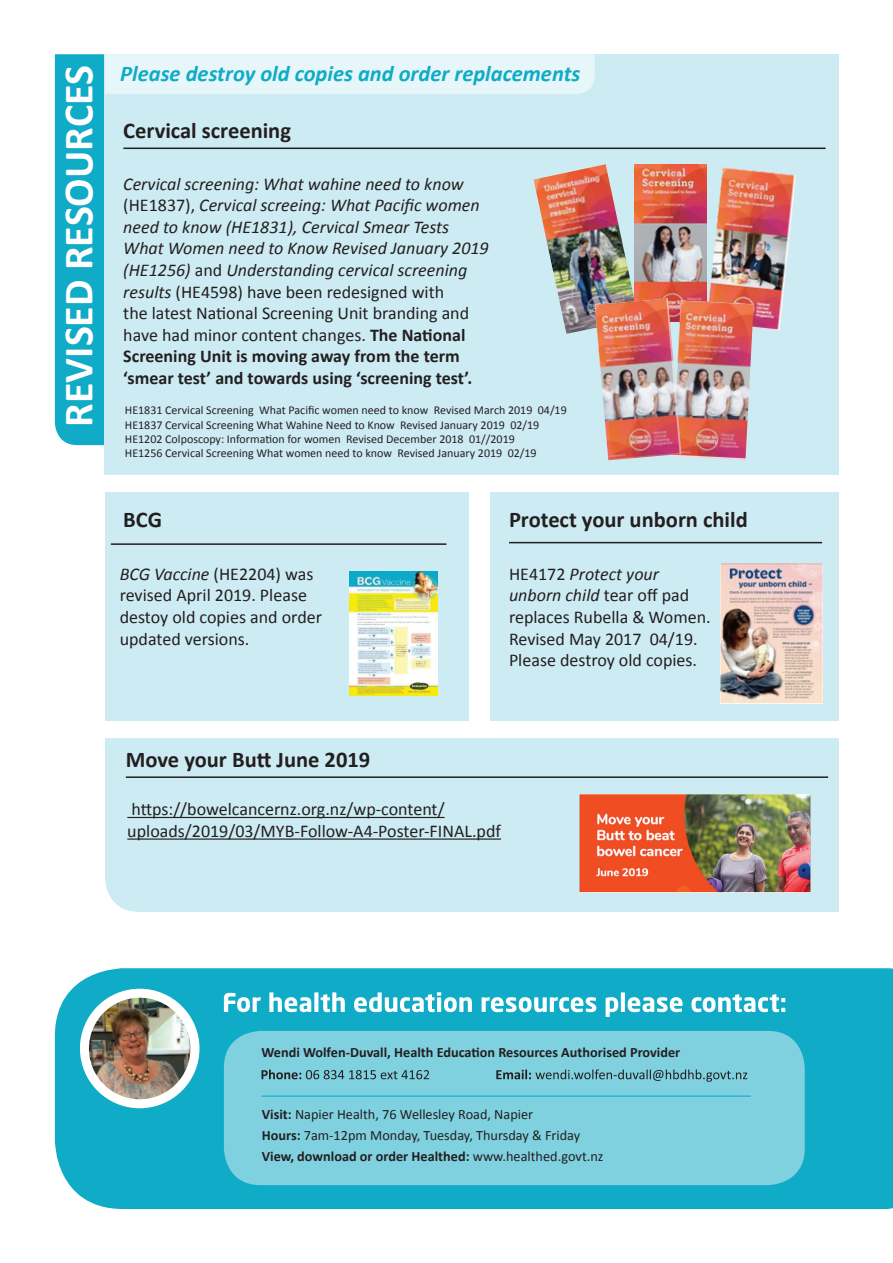
<style>
.page{position:relative;width:893px;height:1263px;background:#fff}
.page>*{position:absolute;margin:0;border:0;box-sizing:border-box;transform-origin:0 0}
.t1{font:700 42px "Calibri";color:#fff}
.t2{font:700 22.5px "Calibri";color:#231f20}
.t3{font:italic 700 22.5px "Calibri";color:#0fabc7}
.t4{font:italic 18px/21.6px "Calibri";color:#231f20}
.t5{font:18px/21.6px "Calibri";color:#231f20}
.t6{font:14.25px/21.3px "Calibri";color:#231f20}
.t7{font:700 14.25px "Calibri";color:#231f20}
.t8{font:12px/14.4px "Calibri";color:#231f20}
.s1{font-style:normal}
.s2{font-weight:700;font-style:normal}
.s3{font-style:italic}
.s4{font-weight:700}
</style>
<div class="page">
<div style="left:105px;top:54px;width:734px;height:421px;background:#cdebf3"></div>
<svg style="left:55px;top:54px;width:540px;height:391px"></svg>
<hr style="left:123px;top:148px;width:703px;height:1px;background:#231f20">
<img style="left:534px;top:164px;width:100px;height:170px">
<img style="left:634px;top:164px;width:72px;height:136px">
<img style="left:706px;top:167px;width:90px;height:164px">
<img style="left:681px;top:300px;width:73px;height:160px">
<div style="left:105px;top:493px;width:364px;height:228px;background:#cdebf3"></div>
<img style="left:350px;top:571px;width:88px;height:125px">
<hr style="left:111px;top:543px;width:335px;height:2px;background:#231f20">
<div style="left:491px;top:493px;width:348px;height:228px;background:#cdebf3"></div>
<hr style="left:509px;top:542px;width:313px;height:1px;background:#231f20">
<img style="left:721px;top:564px;width:101px;height:140px">
<div style="left:105px;top:738px;width:734px;height:174px;background:#cdebf3"></div>
<hr style="left:126px;top:776px;width:702px;height:2px;background:#231f20">
<img style="left:580px;top:794px;width:231px;height:98px">
<hr style="left:127px;top:817px;width:318px;height:1px;background:#231f20">
<hr style="left:127px;top:838px;width:374px;height:2px;background:#231f20">
<div style="left:55px;top:968px;width:838px;height:241px;background:#0fabc7"></div>
<svg style="left:224px;top:992px;width:561px;height:25px"></svg>
<div style="left:224px;top:1031px;width:581px;height:154px;background:#80d1e0;border-radius:37px"></div>
<img style="left:84px;top:993px;width:111px;height:111px;border-radius:55px">
<div style="left:80px;top:989px;width:119px;height:119px;border:9px solid #fff;border-radius:50%"></div>
<svg style="left:261px;top:1069px;width:168px;height:10px"></svg>
<svg style="left:496px;top:1069px;width:251px;height:13px"></svg>
<hr style="left:261px;top:1095px;width:490px;height:2px;background:#0fabc7">
<img style="left:595px;top:298px;width:86px;height:162px">
<h1 class="t1" style="left:49px;top:427px;width:363px;rotate:-90deg">REVISED RESOURCES</h1>
<p class="t3" style="left:120px;top:57px;width:462px">Please destroy old copies and order replacements</p>
<p class="t2" style="left:123px;top:115px;width:169px">Cervical screening</p>
<p class="t4" style="left:123px;top:172px;width:367px">Cervical screening: What wahine need to know <span class="s1">(HE1837),</span> Cervical screeing: What Pacific women need to know (HE1831), Cervical Smear Tests What Women need to Know Revised January 2019 (HE1256) <span class="s1">and</span> Understanding cervical screening results <span class="s1">(HE4598) have been redesigned with<br>the latest National Screening Unit branding and have had minor content changes.</span> <span class="s2">The National Screening Unit is moving away from the term ‘smear test’ and towards using ‘screening test’.</span></p>
<p class="t8" style="left:125px;top:403px;width:443px">HE1831 Cervical Screening What Pacific women need to know Revised March 2019 04/19<br>HE1837 Cervical Screening What Wahine Need to Know Revised January 2019 02/19<br>HE1202 Colposcopy: Information for women Revised December 2018 01//2019<br>HE1256 Cervical Screening What women need to know Revised January 2019 02/19</p>
<p class="t2" style="left:123px;top:504px;width:40px">BCG</p>
<p class="t5" style="left:120px;top:562px;width:204px"><span class="s3">BCG Vaccine</span> (HE2204) was revised April 2019. Please destoy old copies and order updated versions.</p>
<p class="t2" style="left:509px;top:504px;width:240px">Protect your unborn child</p>
<p class="t5" style="left:509px;top:562px;width:203px">HE4172 <span class="s3">Protect your unborn child</span> tear off pad replaces Rubella &amp; Women.<br>Revised May 2017 04/19.<br>Please destroy old copies.</p>
<p class="t2" style="left:126px;top:744px;width:246px">Move your Butt June 2019</p>
<p class="t5" style="left:127px;top:798px;width:375px">https://bowelcancernz.org.nz/wp-content/ uploads/2019/03/MYB-Follow-A4-Poster-FINAL.pdf</p>
<p class="t7" style="left:261px;top:1042px;width:420px">Wendi Wolfen-Duvall, Health Education Resources Authorised Provider</p>
<p class="t6" style="left:262px;top:1103px;width:343px"><span class="s4">Visit:</span> Napier Health, 76 Wellesley Road, Napier<br><span class="s4">Hours:</span> 7am-12pm Monday, Tuesday, Thursday &amp; Friday<br><span class="s4">View, download or order Healthed:</span> www.healthed.govt.nz</p>
</div>
